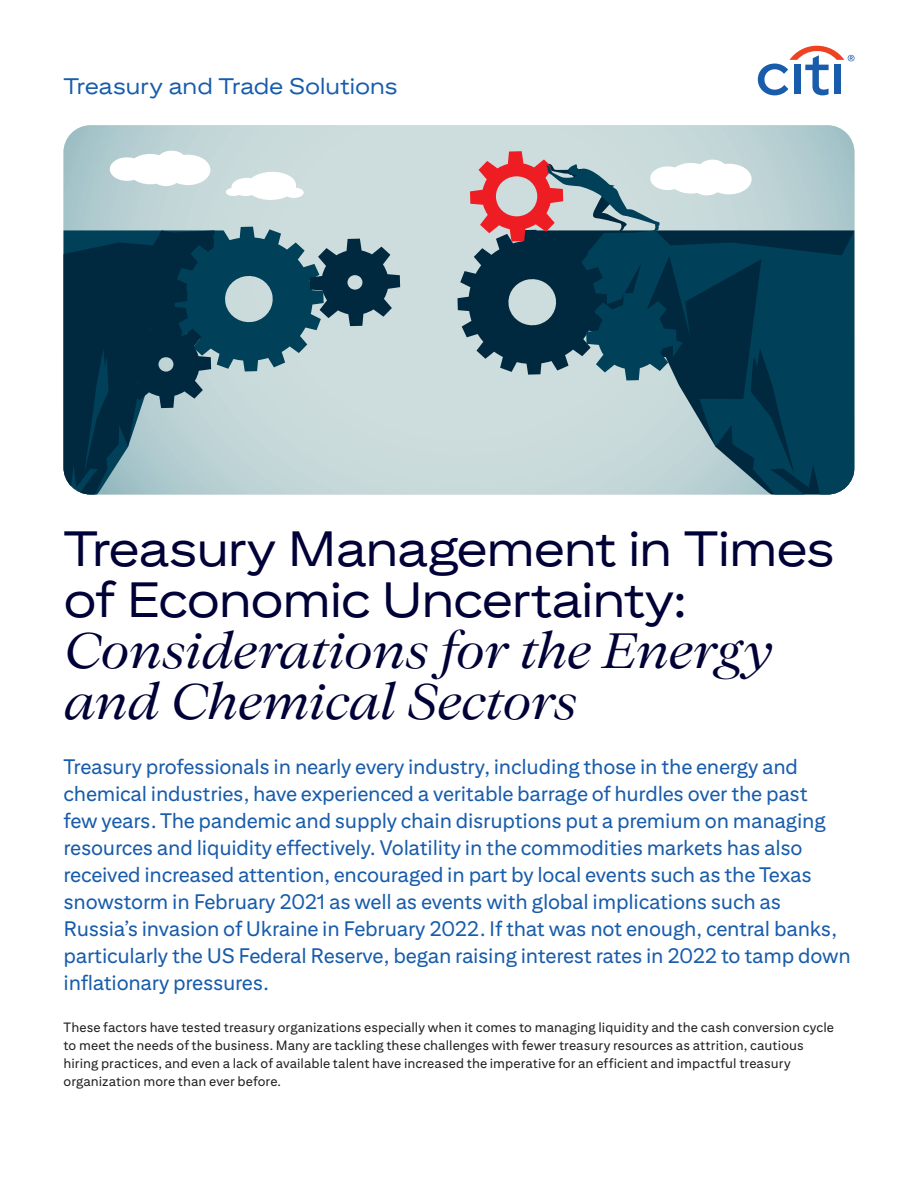
<style>
.page{position:relative;width:918px;height:1188px;background:#fff}
.page>*{position:absolute;margin:0;border:0;box-sizing:border-box;transform-origin:0 0}
.t1{font:49.5px/51px "Citi Sans Display";letter-spacing:-.035em;color:#000137}
.t2{font:italic 49.5px/51px "Citi Serif Display";letter-spacing:-.025em;color:#000137}
.t3{font:22.5px "Citi Sans Display";letter-spacing:-.015em;color:#185cab}
.t4{font:21px/27px "Citi Sans Text";letter-spacing:-.01em;color:#185cab}
.t5{font:13.5px/18px "Citi Sans Text";letter-spacing:.005em;color:#231f20}
</style>
<div class="page">
<svg style="left:64px;top:125px;width:790px;height:370px"></svg>
<svg style="left:110px;top:151px;width:100px;height:35px"></svg>
<svg style="left:226px;top:171px;width:78px;height:29px"></svg>
<div style="left:535px;top:380px;width:42px;height:115px;background:#cbdbdc"></div>
<svg style="left:577px;top:230px;width:277px;height:265px;fill:#004058"></svg>
<svg style="left:64px;top:227px;width:336px;height:268px"></svg>
<svg style="left:457px;top:151px;width:295px;height:229px"></svg>
<svg style="left:758px;top:46px;width:97px;height:49px"></svg>
<p class="t3" style="left:64px;top:73px;width:336px">Treasury and Trade Solutions</p>
<h1 class="t1" style="left:64px;top:523px;width:773px">Treasury Management in Times of Economic Uncertainty:</h1>
<h1 class="t2" style="left:64px;top:625px;width:711px">Considerations for the Energy and Chemical Sectors</h1>
<p class="t4" style="left:64px;top:752px;width:789px">Treasury professionals in nearly every industry, including those in the energy and chemical industries, have experienced a veritable barrage of hurdles over the past<br>few years. The pandemic and supply chain disruptions put a premium on managing resources and liquidity effectively. Volatility in the commodities markets has also received increased attention, encouraged in part by local events such as the Texas snowstorm in February 2021 as well as events with global implications such as Russia’s invasion of Ukraine in February 2022. If that was not enough, central banks, particularly the US Federal Reserve, began raising interest rates in 2022 to tamp down inflationary pressures.</p>
<p class="t5" style="left:64px;top:1018px;width:772px">These factors have tested treasury organizations especially when it comes to managing liquidity and the cash conversion cycle to meet the needs of the business. Many are tackling these challenges with fewer treasury resources as attrition, cautious hiring practices, and even a lack of available talent have increased the imperative for an efficient and impactful treasury organization more than ever before.</p>
</div>
